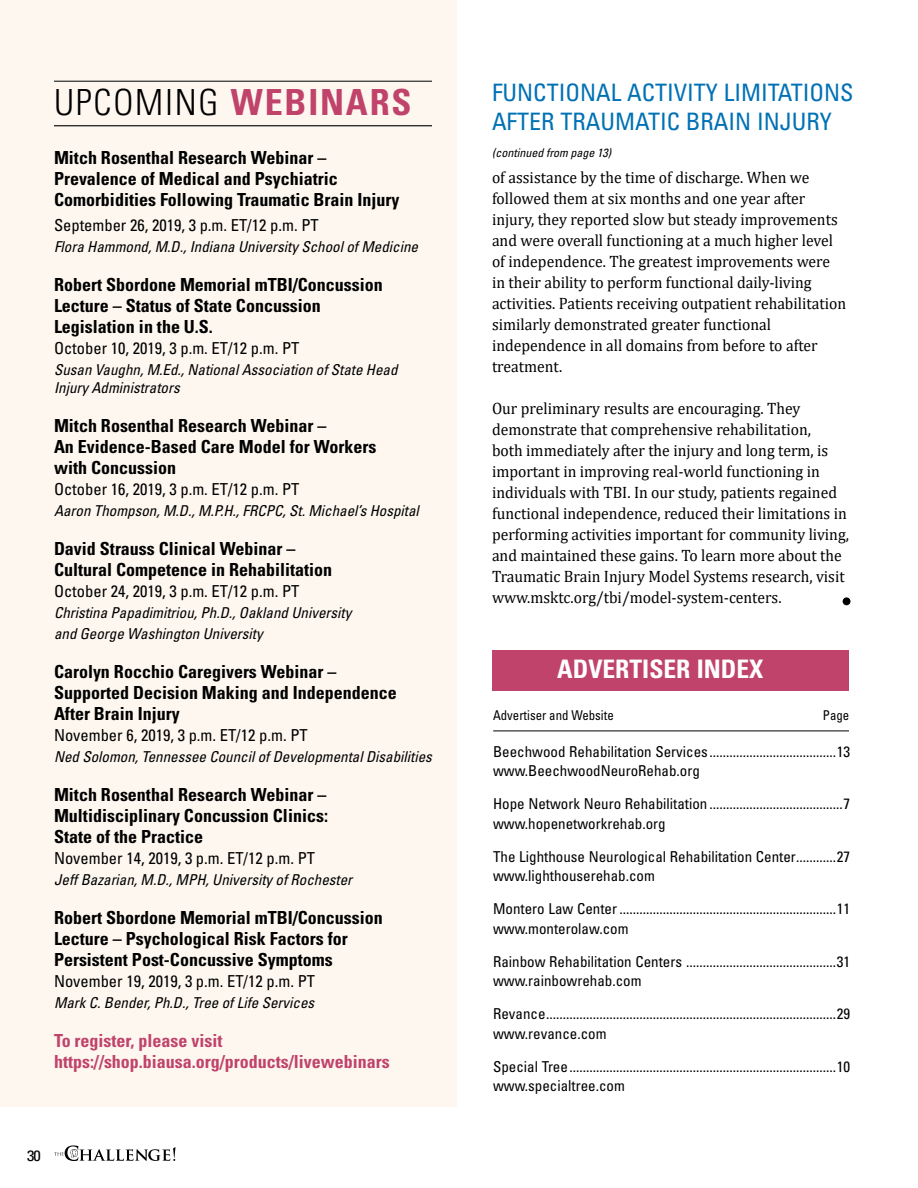
<style>
.page{position:relative;width:918px;height:1188px;background:#fff}
.page>*{position:absolute;margin:0;border:0;box-sizing:border-box;transform-origin:0 0}
.t1{font:300 condensed 36px "Univers LT Std";letter-spacing:.05em;color:#000}
.t2{font:700 condensed 25.5px "Univers LT Std";color:#fff}
.t3{font:condensed 24px/28.5px "Univers LT Std";color:#0071b4}
.t4{font:700 condensed 18px/21px "Univers LT Std";color:#000}
.t5{font:700 condensed 18px/21px "Univers LT Std";color:#c0436b}
.t6{font:16.5px/21px "Cambria";color:#000;scale:.95 1}
.t7{font:condensed 16.5px "Univers LT Std";color:#000}
.t8{font:condensed 15px/19.5px "Univers LT Std";color:#000}
.t9{font:italic condensed 15px/18px "Univers LT Std";color:#000}
.t10{font:condensed 15px "Univers LT Std";color:#000;scale:1.1 1}
.t11{font:condensed 13.5px "Univers LT Std";color:#000;scale:.95 1}
.t12{font:italic condensed 12px "Univers LT Std";color:#000}
.s1{font-weight:700;color:#c0436b}
</style>
<div class="page">
<div style="left:0;top:0;width:457px;height:1107px;background:#fdf7ef"></div>
<svg style="left:54px;top:1145px;width:122px;height:16px"></svg>
<div style="left:492px;top:650px;width:357px;height:41px;background:#c0436b"></div>
<hr style="left:493px;top:731px;width:356px;height:1px;background:#000">
<hr style="left:54px;top:81px;width:378px;height:1px;background:#000">
<hr style="left:54px;top:125px;width:378px;height:1px;background:#000">
<div style="left:843px;top:597px;width:7px;height:8px;background:#000;border-radius:50%"></div>
<h1 class="t1" style="left:54px;top:81px;width:359px">UPCOMING <span class="s1">WEBINARS</span></h1>
<h3 class="t3" style="left:492px;top:78px;width:363px">FUNCTIONAL ACTIVITY LIMITATIONS<br>AFTER TRAUMATIC BRAIN INJURY</h3>
<p class="t4" style="left:54px;top:147px;width:347px">Mitch Rosenthal Research Webinar –<br>Prevalence of Medical and Psychiatric<br>Comorbidities Following Traumatic Brain Injury</p>
<p class="t7" style="left:54px;top:214px;width:266px">September 26, 2019, 3 p.m. ET/12 p.m. PT</p>
<p class="t9" style="left:54px;top:237px;width:366px">Flora Hammond, M.D., Indiana University School of Medicine</p>
<p class="t4" style="left:54px;top:274px;width:330px">Robert Sbordone Memorial mTBI/Concussion<br>Lecture – Status of State Concussion<br>Legislation in the U.S.</p>
<p class="t7" style="left:54px;top:337px;width:247px">October 10, 2019, 3 p.m. ET/12 p.m. PT</p>
<p class="t9" style="left:54px;top:360px;width:345px">Susan Vaughn, M.Ed., National Association of State Head<br>Injury Administrators</p>
<p class="t4" style="left:54px;top:415px;width:324px">Mitch Rosenthal Research Webinar –<br>An Evidence-Based Care Model for Workers with Concussion</p>
<p class="t7" style="left:54px;top:478px;width:247px">October 16, 2019, 3 p.m. ET/12 p.m. PT</p>
<p class="t9" style="left:54px;top:501px;width:366px">Aaron Thompson, M.D., M.P.H., FRCPC, St. Michael’s Hospital</p>
<p class="t4" style="left:54px;top:538px;width:280px">David Strauss Clinical Webinar –<br>Cultural Competence in Rehabilitation</p>
<p class="t7" style="left:54px;top:580px;width:247px">October 24, 2019, 3 p.m. ET/12 p.m. PT</p>
<p class="t9" style="left:54px;top:602px;width:299px;line-height:21px">Christina Papadimitriou, Ph.D., Oakland University and George Washington University</p>
<p class="t4" style="left:54px;top:661px;width:344px">Carolyn Rocchio Caregivers Webinar –<br>Supported Decision Making and Independence<br>After Brain Injury</p>
<p class="t7" style="left:54px;top:724px;width:255px">November 6, 2019, 3 p.m. ET/12 p.m. PT</p>
<p class="t9" style="left:54px;top:747px;width:379px">Ned Solomon, Tennessee Council of Developmental Disabilities</p>
<p class="t4" style="left:54px;top:784px;width:275px;text-align:justify">Mitch Rosenthal Research Webinar – Multidisciplinary Concussion Clinics:<br>State of the Practice</p>
<p class="t7" style="left:54px;top:847px;width:263px">November 14, 2019, 3 p.m. ET/12 p.m. PT</p>
<p class="t9" style="left:54px;top:870px;width:300px">Jeff Bazarian, M.D., MPH, University of Rochester</p>
<p class="t4" style="left:54px;top:907px;width:330px">Robert Sbordone Memorial mTBI/Concussion<br>Lecture – Psychological Risk Factors for<br>Persistent Post-Concussive Symptoms</p>
<p class="t7" style="left:54px;top:970px;width:263px">November 19, 2019, 3 p.m. ET/12 p.m. PT</p>
<p class="t9" style="left:54px;top:993px;width:262px">Mark C. Bender, Ph.D., Tree of Life Services</p>
<p class="t5" style="left:54px;top:1030px;width:337px">To register, please visit https://shop.biausa.org/products/livewebinars</p>
<p class="t12" style="left:492px;top:145px;width:121px">(continued from page 13)</p>
<p class="t6" style="left:492px;top:167px;width:374px">of assistance by the time of discharge. When we followed them at six months and one year after injury, they reported slow but steady improvements and were overall functioning at a much higher level of independence. The greatest improvements were in their ability to perform functional daily-living activities. Patients receiving outpatient rehabilitation similarly demonstrated greater functional independence in all domains from before to after treatment.</p>
<p class="t6" style="left:492px;top:398px;width:377px">Our preliminary results are encouraging. They demonstrate that comprehensive rehabilitation,<br>both immediately after the injury and long term, is important in improving real-world functioning in individuals with TBI. In our study, patients regained functional independence, reduced their limitations in performing activities important for community living, and maintained these gains. To learn more about the Traumatic Brain Injury Model Systems research, visit www.msktc.org/tbi/model-system-centers.</p>
<h2 class="t2" style="left:557px;top:653px;width:208px">ADVERTISER INDEX</h2>
<p class="t11" style="left:493px;top:706px;width:129px">Advertiser and Website</p>
<p class="t11" style="left:823px;top:706px;width:29px">Page</p>
<p class="t8" style="left:493px;top:741px;width:359px">Beechwood Rehabilitation Services......................................13 www.BeechwoodNeuroRehab.org</p>
<p class="t8" style="left:493px;top:794px;width:359px">Hope Network Neuro Rehabilitation ........................................7 www.hopenetworkrehab.org</p>
<p class="t8" style="left:493px;top:846px;width:359px">The Lighthouse Neurological Rehabilitation Center............27 www.lighthouserehab.com</p>
<p class="t8" style="left:493px;top:899px;width:359px">Montero Law Center .................................................................11 www.monterolaw.com</p>
<p class="t8" style="left:493px;top:951px;width:359px">Rainbow Rehabilitation Centers .............................................31 www.rainbowrehab.com</p>
<p class="t8" style="left:493px;top:1004px;width:359px">Revance.......................................................................................29 www.revance.com</p>
<p class="t8" style="left:493px;top:1056px;width:359px">Special Tree................................................................................10 www.specialtree.com</p>
<p class="t10" style="left:27px;top:1146px;width:14px">30</p>
</div>
